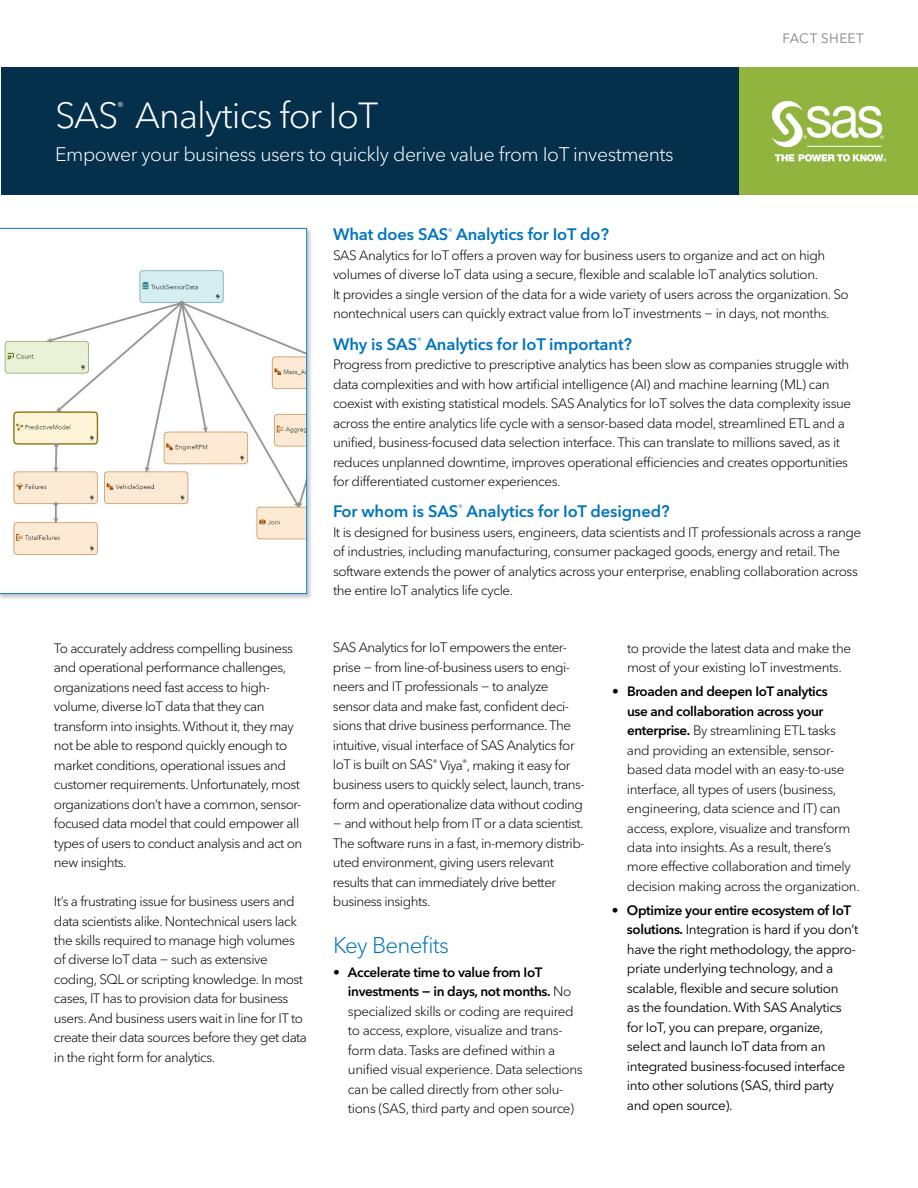
<style>
.page{position:relative;width:918px;height:1188px;background:#fff}
.page>*{position:absolute;margin:0;border:0;box-sizing:border-box;transform-origin:0 0}
.t1{font:300 36px "Avenir Next W1 G";letter-spacing:-.025em;color:#fff}
.t2{font:300 22.5px "Avenir Next W1 G";letter-spacing:-.035em;color:#0074be}
.t3{font:300 19.5px "Avenir Next W1 G";letter-spacing:-.025em;color:#fff}
.t4{font:600 16.5px "Avenir Next W1 G";letter-spacing:-.01em;color:#0074be}
.t5{font:300 13.5px/19.5px "Avenir Next W1 G";letter-spacing:-.03em;color:#000}
.t6{font:13.5px/19.5px "Avenir Next W1 G";letter-spacing:-.025em;color:#000}
.t7{font:13.5px "Avenir Next W1 G";letter-spacing:.025em;color:#828181}
.t8{font:300 11.4px "Avenir Next W1 G";color:#fff}
.s1{font-weight:600}
</style>
<div class="page">
<div style="left:1px;top:68px;width:738px;height:127px;background:#04304b"></div>
<div style="left:0;top:228px;width:313px;height:372px;background:#000;opacity:.2"></div>
<svg style="left:0;top:228px;width:307px;height:366px"></svg>
<div style="left:739px;top:68px;width:179px;height:127px;background:#90b43e"></div>
<svg style="left:771px;top:101px;width:115px;height:61px"></svg>
<hr style="left:807px;top:146px;width:75px;height:1px;background:#fff">
<h1 class="t1" style="left:55px;top:94px;width:65px">SAS</h1>
<p class="t8" style="left:117px;top:99px;width:8px">®</p>
<h1 class="t1" style="left:135px;top:94px;width:245px">Analytics for IoT</h1>
<h3 class="t3" style="left:55px;top:143px;width:620px">Empower your business users to quickly derive value from IoT investments</h3>
<p class="t7" style="left:782px;top:30px;width:83px">FACT SHEET</p>
<p class="t5" style="left:54px;top:638px;width:250px">To accurately address compelling business and operational performance challenges, organizations need fast access to high&shy;volume, diverse IoT data that they can transform into insights. Without it, they may not be able to respond quickly enough to market conditions, operational issues and customer requirements. Unfortunately, most organizations don’t have a common, sensor&shy;focused data model that could empower all types of users to conduct analysis and act on new insights.</p>
<p class="t5" style="left:54px;top:892px;width:255px">It’s a frustrating issue for business users and data scientists alike. Nontechnical users lack the skills required to manage high volumes of diverse IoT data − such as extensive coding, SQL or scripting knowledge. In most cases, IT has to provision data for business users. And business users wait in line for IT to create their data sources before they get data in the right form for analytics.</p>
<p class="t4" style="left:333px;top:225px;width:277px">What does SAS<sup>®</sup> Analytics for IoT do?</p>
<p class="t5" style="left:333px;top:246px;width:517px">SAS Analytics for IoT offers a proven way for business users to organize and act on high volumes of diverse IoT data using a secure, flexible and scalable IoT analytics solution.<br>It provides a single version of the data for a wide variety of users across the organization. So nontechnical users can quickly extract value from IoT investments − in days, not months.</p>
<p class="t4" style="left:333px;top:334px;width:301px">Why is SAS<sup>®</sup> Analytics for IoT important?</p>
<p class="t5" style="left:333px;top:355px;width:520px">Progress from predictive to prescriptive analytics has been slow as companies struggle with data complexities and with how artificial intelligence (AI) and machine learning (ML) can coexist with existing statistical models. SAS Analytics for IoT solves the data complexity issue across the entire analytics life cycle with a sensor-based data model, streamlined ETL and a unified, business-focused data selection interface. This can translate to millions saved, as it reduces unplanned downtime, improves operational efficiencies and creates opportunities for differentiated customer experiences.</p>
<p class="t4" style="left:333px;top:501px;width:338px">For whom is SAS<sup>®</sup> Analytics for IoT designed?</p>
<p class="t5" style="left:333px;top:522px;width:530px">It is designed for business users, engineers, data scientists and IT professionals across a range of industries, including manufacturing, consumer packaged goods, energy and retail. The software extends the power of analytics across your enterprise, enabling collaboration across the entire IoT analytics life cycle.</p>
<p class="t5" style="left:333px;top:638px;width:253px">SAS Analytics for IoT empowers the enter&shy;prise − from line-of-business users to engi&shy;neers and IT professionals − to analyze sensor data and make fast, confident deci&shy;sions that drive business performance. The intuitive, visual interface of SAS Analytics for IoT is built on SAS<sup>®</sup> Viya<sup>®</sup>, making it easy for business users to quickly select, launch, trans&shy;form and operationalize data without coding − and without help from IT or a data scientist.<br>The software runs in a fast, in-memory distrib&shy;uted environment, giving users relevant results that can immediately drive better business insights.</p>
<h2 class="t2" style="left:333px;top:931px;width:118px">Key Benefits</h2>
<p class="t5" style="left:348px;top:962px;width:236px;text-indent:-15px"><span class="s1">• Accelerate time to value from IoT investments − in days, not months.</span> No specialized skills or coding are required to access, explore, visualize and trans&shy;form data. Tasks are defined within a unified visual experience. Data selections can be called directly from other solu&shy;tions (SAS, third party and open source)</p>
<p class="t5" style="left:627px;top:638px;width:226px">to provide the latest data and make the most of your existing IoT investments.</p>
<p class="t5" style="left:627px;top:682px;width:234px;text-indent:-15px"><span class="s1">• Broaden and deepen IoT analytics<br>use and collaboration across your enterprise.</span> By streamlining ETL tasks and providing an extensible, sensor&shy;based data model with an easy-to-use interface, all types of users (business, engineering, data science and IT) can access, explore, visualize and transform data into insights. As a result, there’s more effective collaboration and timely decision making across the organization.</p>
<p class="t6" style="left:627px;top:901px;width:233px;text-indent:-15px"><span class="s1">• Optimize your entire ecosystem of IoT solutions.</span> Integration is hard if you don’t have the right methodology, the appro&shy;priate underlying technology, and a scalable, flexible and secure solution<br>as the foundation. With SAS Analytics for IoT, you can prepare, organize, select and launch IoT data from an integrated business-focused interface into other solutions (SAS, third party and open source).</p>
</div>
